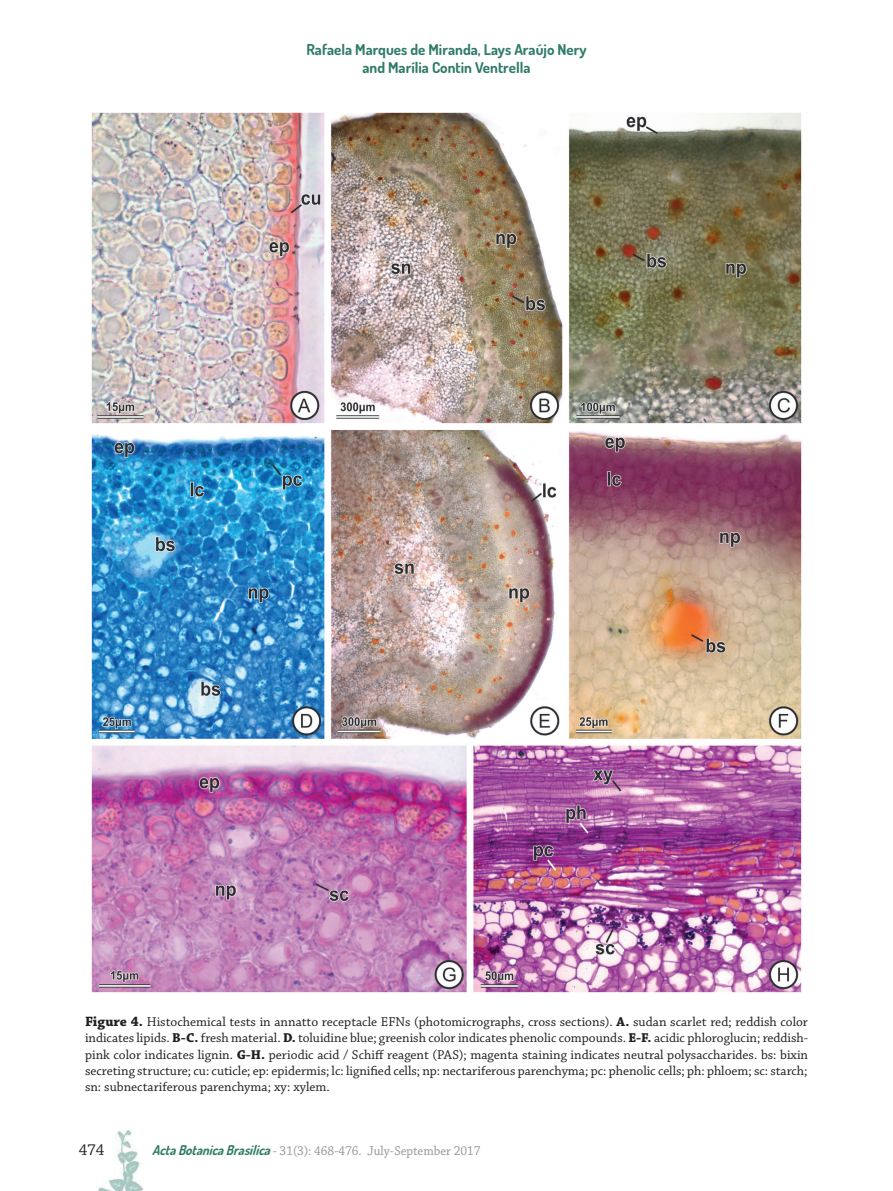
<style>
.page{position:relative;width:893px;height:1191px;background:#fff}
.page>*{position:absolute;margin:0;border:0;box-sizing:border-box;transform-origin:0 0}
.t1{font:16.5px "Chaparral Pro";color:#231f20}
.t2{font:700 15px/18px "Dosis";color:#2f7b67;text-align:center}
.t3{font:13.5px/16.2px "Chaparral Pro";color:#231f20;text-align:justify}
.t4{font:13.5px "Chaparral Pro";color:#939598;scale:.95 1}
.s1{font-weight:700;font-size:14.25px}
.s2{font-weight:700}
.s3{font-family:"Dosis";font-weight:700;font-style:italic;color:#2f7b67}
</style>
<div class="page">
<img style="left:98px;top:1130px;width:45px;height:61px">
<img style="left:91px;top:112px;width:711px;height:881px">
<p class="t2" style="left:306px;top:40px;width:282px">Rafaela Marques de Miranda, Lays Araújo Nery and Marília Contin Ventrella</p>
<p class="t3" style="left:85px;top:1014px;width:725px"><span class="s1">Figure 4.</span> Histochemical tests in annatto receptacle EFNs (photomicrographs, cross sections). <span class="s2">A.</span> sudan scarlet red; reddish color indicates lipids. <span class="s2">B-C.</span> fresh material. <span class="s2">D.</span> toluidine blue; greenish color indicates phenolic compounds. <span class="s2">E-F.</span> acidic phloroglucin; reddish&shy;pink color indicates lignin. <span class="s2">G-H.</span> periodic acid / Schiff reagent (PAS); magenta staining indicates neutral polysaccharides. bs: bixin secreting structure; cu: cuticle; ep: epidermis; lc: lignified cells; np: nectariferous parenchyma; pc: phenolic cells; ph: phloem; sc: starch; sn: subnectariferous parenchyma; xy: xylem.</p>
<p class="t1" style="left:79px;top:1141px;width:27px">474</p>
<p class="t4" style="left:152px;top:1143px;width:347px"><span class="s3">ActaBotanicaBrasilica</span>- 31(3): 468-476. July-September 2017</p>
</div>
